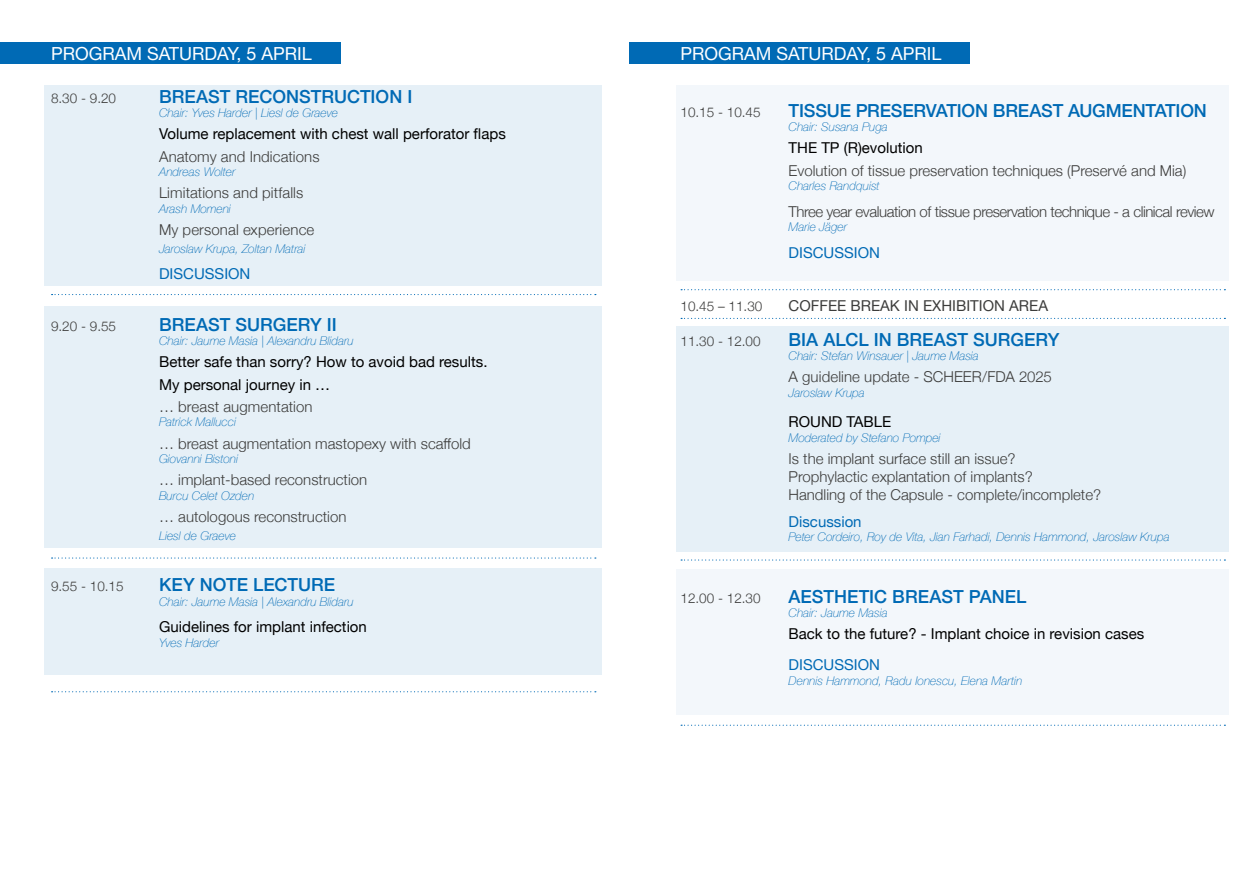
<style>
.page{position:relative;width:1259px;height:893px;background:#fff}
.page>*{position:absolute;margin:0;border:0;box-sizing:border-box;transform-origin:0 0}
.t1{font:500 18px "Helvetica Neue";color:#006ab5}
.t2{font:18px "Helvetica Neue";color:#fff}
.t3{font:300 15px/18px "Helvetica Neue";color:#3c3c3b}
.t4{font:15px/22.2px "Helvetica Neue";color:#000}
.t5{font:300 15px "Helvetica Neue";letter-spacing:-.03em;color:#3c3c3b}
.t6{font:15px "Helvetica Neue";color:#006ab5}
.t7{font:15px "Helvetica Neue";color:#3c3c3b}
.t8{font:300 13.5px "Helvetica Neue";color:#3c3c3b}
.t9{font:italic 100 12px "Helvetica Neue";color:#006ab5}
</style>
<div class="page">
<div style="left:45px;top:569px;width:557px;height:106px;background:#e6f0f7"></div>
<div style="left:45px;top:306px;width:557px;height:241px;background:#e6f0f7"></div>
<div style="left:45px;top:85px;width:557px;height:201px;background:#e6f0f7"></div>
<div style="left:0;top:43px;width:340px;height:21px;background:#006ab5"></div>
<svg style="left:52px;top:691px;width:544px;height:1px"></svg>
<svg style="left:52px;top:294px;width:544px;height:1px"></svg>
<svg style="left:52px;top:557px;width:544px;height:2px"></svg>
<div style="left:676px;top:326px;width:553px;height:225px;background:#e6f0f7"></div>
<div style="left:676px;top:569px;width:553px;height:145px;background:#f3f7fb"></div>
<div style="left:676px;top:85px;width:553px;height:196px;background:#f3f7fb"></div>
<div style="left:629px;top:43px;width:340px;height:21px;background:#006ab5"></div>
<svg style="left:681px;top:559px;width:544px;height:2px"></svg>
<svg style="left:681px;top:289px;width:544px;height:1px"></svg>
<svg style="left:681px;top:318px;width:544px;height:1px"></svg>
<svg style="left:681px;top:725px;width:544px;height:1px"></svg>
<h1 class="t2" style="left:51px;top:40px;width:262px">PROGRAM SATURDAY, 5 APRIL</h1>
<h1 class="t2" style="left:680px;top:40px;width:262px">PROGRAM SATURDAY, 5 APRIL</h1>
<p class="t8" style="left:51px;top:87px;width:67px">8.30 - 9.20</p>
<h1 class="t1" style="left:159px;top:82px;width:255px">BREAST RECONSTRUCTION I</h1>
<p class="t9" style="left:159px;top:104px;width:181px">Chair: Yves Harder | Liesl de Graeve</p>
<p class="t4" style="left:159px;top:124px;width:348px">Volume replacement with chest wall perforator flaps</p>
<p class="t3" style="left:159px;top:146px;width:162px">Anatomy and Indications</p>
<p class="t9" style="left:159px;top:162px;width:78px">Andreas Wolter</p>
<p class="t3" style="left:159px;top:183px;width:146px">Limitations and pitfalls</p>
<p class="t9" style="left:159px;top:199px;width:73px">Arash Momeni</p>
<p class="t3" style="left:159px;top:219px;width:157px">My personal experience</p>
<p class="t9" style="left:159px;top:239px;width:148px">Jaroslaw Krupa, Zoltan Matrai</p>
<p class="t6" style="left:159px;top:263px;width:93px">DISCUSSION</p>
<p class="t8" style="left:51px;top:315px;width:67px">9.20 - 9.55</p>
<h1 class="t1" style="left:159px;top:310px;width:179px">BREAST SURGERY II</h1>
<p class="t9" style="left:159px;top:332px;width:196px">Chair: Jaume Masia | Alexandru Blidaru</p>
<p class="t4" style="left:159px;top:352px;width:330px">Better safe than sorry? How to avoid bad results.<br>My personal journey in …</p>
<p class="t3" style="left:159px;top:396px;width:155px">… breast augmentation</p>
<p class="t9" style="left:159px;top:413px;width:78px">Patrick Mallucci</p>
<p class="t3" style="left:159px;top:433px;width:313px">… breast augmentation mastopexy with scaffold</p>
<p class="t9" style="left:159px;top:449px;width:80px">Giovanni Bistoni</p>
<p class="t3" style="left:159px;top:470px;width:210px">… implant-based reconstruction</p>
<p class="t9" style="left:159px;top:486px;width:97px">Burcu Celet Ozden</p>
<p class="t3" style="left:159px;top:506px;width:189px">… autologous reconstruction</p>
<p class="t9" style="left:159px;top:526px;width:79px">Liesl de Graeve</p>
<p class="t8" style="left:51px;top:575px;width:74px">9.55 - 10.15</p>
<h1 class="t1" style="left:159px;top:570px;width:178px">KEY NOTE LECTURE</h1>
<p class="t9" style="left:159px;top:592px;width:196px">Chair: Jaume Masia | Alexandru Blidaru</p>
<p class="t4" style="left:159px;top:616px;width:209px">Guidelines for implant infection</p>
<p class="t9" style="left:159px;top:633px;width:62px">Yves Harder</p>
<p class="t8" style="left:680px;top:101px;width:82px">10.15 - 10.45</p>
<h1 class="t1" style="left:788px;top:96px;width:420px">TISSUE PRESERVATION BREAST AUGMENTATION</h1>
<p class="t9" style="left:788px;top:118px;width:101px">Chair: Susana Puga</p>
<p class="t4" style="left:788px;top:138px;width:136px">THE TP (R)evolution</p>
<p class="t3" style="left:788px;top:160px;width:399px">Evolution of tissue preservation techniques (Preservé and Mia)</p>
<p class="t9" style="left:788px;top:177px;width:93px">Charles Randquist</p>
<p class="t5" style="left:788px;top:199px;width:427px">Three year evaluation of tissue preservation technique - a clinical review</p>
<p class="t9" style="left:788px;top:218px;width:60px">Marie Jäger</p>
<p class="t6" style="left:788px;top:241px;width:93px">DISCUSSION</p>
<p class="t8" style="left:680px;top:295px;width:83px">10.45 – 11.30</p>
<p class="t7" style="left:788px;top:295px;width:261px">COFFEE BREAK IN EXHIBITION AREA</p>
<p class="t8" style="left:680px;top:330px;width:82px">11.30 - 12.00</p>
<h1 class="t1" style="left:788px;top:325px;width:272px">BIA ALCL IN BREAST SURGERY</h1>
<p class="t9" style="left:788px;top:346px;width:192px">Chair: Stefan Winsauer | Jaume Masia</p>
<p class="t3" style="left:788px;top:367px;width:265px">A guideline update - SCHEER/FDA 2025</p>
<p class="t9" style="left:788px;top:383px;width:78px">Jaroslaw Krupa</p>
<p class="t4" style="left:788px;top:412px;width:104px">ROUND TABLE</p>
<p class="t9" style="left:788px;top:428px;width:153px">Moderated by Stefano Pompei</p>
<p class="t3" style="left:788px;top:449px;width:314px">Is the implant surface still an issue?<br>Prophylactic explantation of implants?<br>Handling of the Capsule - complete/incomplete?</p>
<p class="t6" style="left:788px;top:510px;width:75px">Discussion</p>
<p class="t9" style="left:788px;top:527px;width:383px">Peter Cordeiro, Roy de Vita, Jian Farhadi, Dennis Hammond, Jaroslaw Krupa</p>
<p class="t8" style="left:680px;top:587px;width:82px">12.00 - 12.30</p>
<h1 class="t1" style="left:788px;top:582px;width:239px">AESTHETIC BREAST PANEL</h1>
<p class="t9" style="left:788px;top:604px;width:101px">Chair: Jaume Masia</p>
<p class="t4" style="left:788px;top:624px;width:357px">Back to the future? - Implant choice in revision cases</p>
<p class="t6" style="left:788px;top:654px;width:93px">DISCUSSION</p>
<p class="t9" style="left:788px;top:671px;width:235px">Dennis Hammond, Radu Ionescu, Elena Martin</p>
</div>
